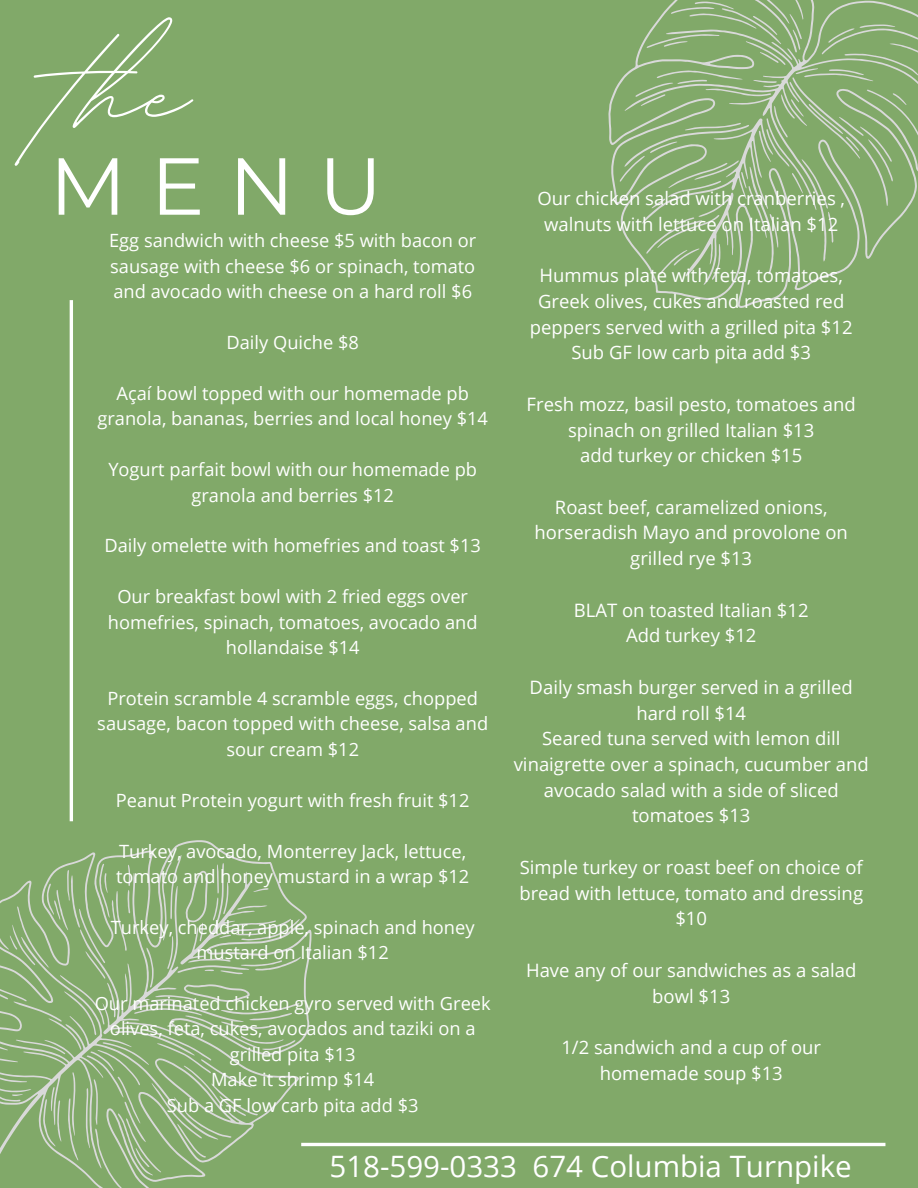
<style>
.page{position:relative;width:918px;height:1188px;background:#81a969}
.page>*{position:absolute;margin:0;border:0;box-sizing:border-box;transform-origin:0 0}
.t1{font:194.85px "BD Script";color:#fff}
.t2{font:80.7px "Montserrat";color:#fff}
.t3{font:29.55px "Open Sans";color:#fff}
.t4{font:18.45px/25.8px "Open Sans";color:#fff;text-align:center}
.t5{font:18.3px/25.3px "Open Sans";color:#fff;text-align:center}
</style>
<div class="page">
<hr style="left:301px;top:1143px;width:584px;height:3px;background:#fff">
<svg style="left:608px;top:81px;width:201px;height:227px"></svg>
<svg style="left:620px;top:0;width:298px;height:285px"></svg>
<svg style="left:89px;top:840px;width:229px;height:307px"></svg>
<svg style="left:0;top:855px;width:301px;height:333px"></svg>
<hr style="left:70px;top:300px;width:3px;height:521px;background:#fff">
<h1 class="t1" style="left:57px;top:-37px;width:132px">the</h1>
<p class="t2" style="left:49px;top:137px;width:335px">MENU</p>
<h2 class="t5" style="left:109px;top:228px;width:369px;text-align:justify">Egg sandwich with cheese $5 with bacon or sausage with cheese $6 or spinach, tomato and avocado with cheese on a hard roll $6</h2>
<p class="t5" style="left:227px;top:329px;width:134px">Daily Quiche $8</p>
<p class="t5" style="left:97px;top:380px;width:392px">Açaí bowl topped with our homemade pb granola, bananas, berries and local honey $14</p>
<p class="t5" style="left:108px;top:456px;width:370px">Yogurt parfait bowl with our homemade pb granola and berries $12</p>
<p class="t5" style="left:105px;top:533px;width:378px">Daily omelette with homefries and toast $13</p>
<p class="t5" style="left:108px;top:584px;width:371px">Our breakfast bowl with 2 fried eggs over homefries, spinach, tomatoes, avocado and hollandaise $14</p>
<p class="t5" style="left:97px;top:685px;width:392px">Protein scramble 4 scramble eggs, chopped sausage, bacon topped with cheese, salsa and sour cream $12</p>
<p class="t5" style="left:116px;top:787px;width:355px">Peanut Protein yogurt with fresh fruit $12</p>
<p class="t5" style="left:116px;top:838px;width:355px;text-align:left">Turkey, avocado, Monterrey Jack, lettuce, tomato and honey mustard in a wrap $12</p>
<p class="t5" style="left:111px;top:914px;width:365px">Turkey, cheddar, apple, spinach and honey mustard on Italian $12</p>
<p class="t5" style="left:95px;top:990px;width:398px">Our marinated chicken gyro served with Greek olives, feta, cukes, avocados and taziki on a grilled pita $13</p>
<p class="t5" style="left:211px;top:1067px;width:165px">Make it shrimp $14</p>
<p class="t5" style="left:167px;top:1092px;width:253px">Sub a GF low carb pita add $3</p>
<p class="t4" style="left:537px;top:185px;width:309px">Our chicken salad with cranberries , walnuts with lettuce on Italian $12</p>
<p class="t4" style="left:530px;top:262px;width:324px">Hummus plate with feta, tomatoes,<br>Greek olives, cukes and roasted red peppers served with a grilled pita $12</p>
<p class="t4" style="left:571px;top:339px;width:241px">Sub GF low carb pita add $3</p>
<p class="t4" style="left:527px;top:391px;width:331px">Fresh mozz, basil pesto, tomatoes and spinach on grilled Italian $13</p>
<p class="t4" style="left:580px;top:442px;width:224px">add turkey or chicken $15</p>
<p class="t4" style="left:535px;top:494px;width:315px">Roast beef, caramelized onions, horseradish Mayo and provolone on grilled rye $13</p>
<p class="t4" style="left:574px;top:597px;width:236px">BLAT on toasted Italian $12</p>
<p class="t4" style="left:626px;top:622px;width:132px">Add turkey $12</p>
<p class="t4" style="left:530px;top:674px;width:325px">Daily smash burger served in a grilled hard roll $14</p>
<p class="t4" style="left:514px;top:725px;width:357px">Seared tuna served with lemon dill vinaigrette over a spinach, cucumber and avocado salad with a side of sliced tomatoes $13</p>
<p class="t4" style="left:519px;top:854px;width:345px">Simple turkey or roast beef on choice of bread with lettuce, tomato and dressing $10</p>
<p class="t4" style="left:526px;top:957px;width:332px">Have any of our sandwiches as a salad bowl $13</p>
<p class="t4" style="left:561px;top:1034px;width:261px">1/2 sandwich and a cup of our homemade soup $13</p>
<p class="t3" style="left:330px;top:1145px;width:524px">518-599-0333 674 Columbia Turnpike</p>
</div>
